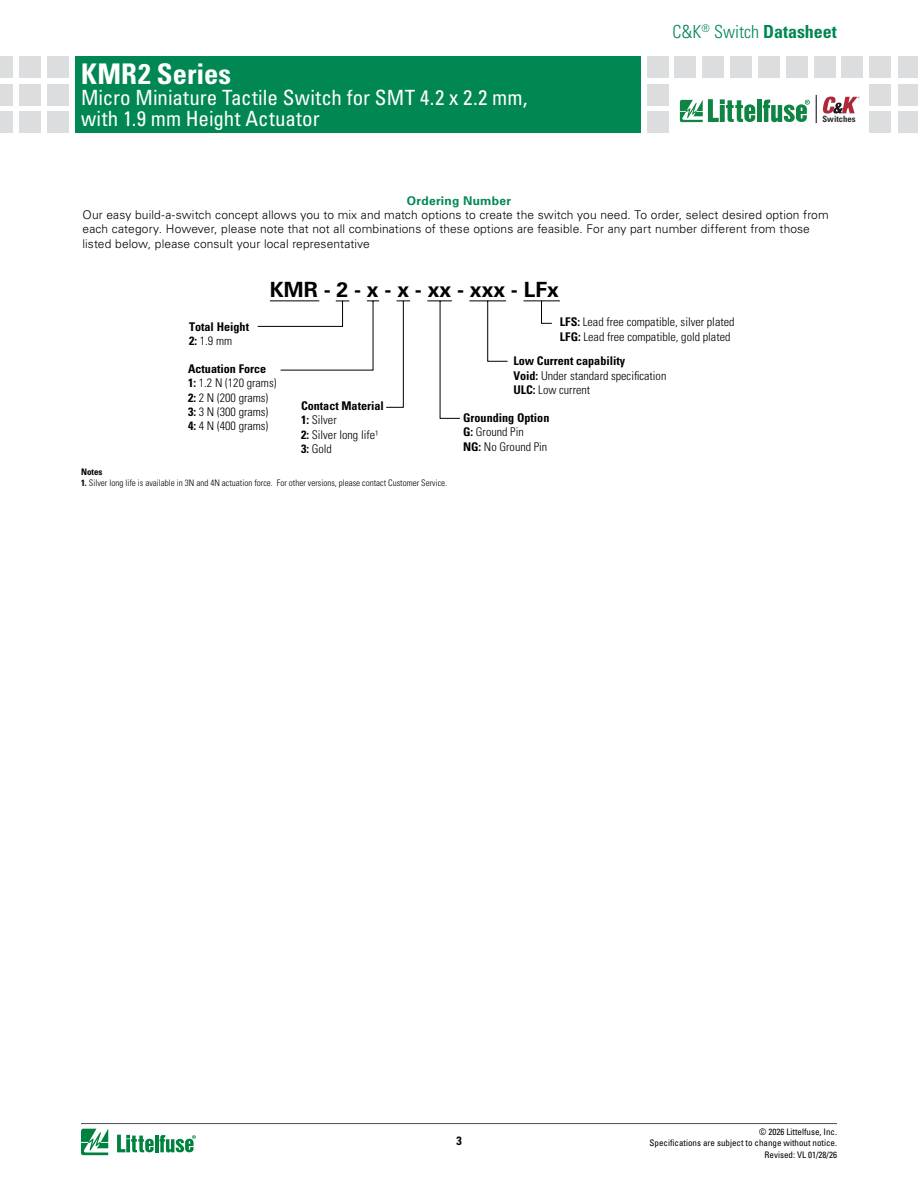
<style>
.page{position:relative;width:918px;height:1188px;background:#fff}
.page>*{position:absolute;margin:0;border:0;box-sizing:border-box;transform-origin:0 0}
.t1{font:700 condensed 28.5px "Univers LT Std";letter-spacing:.005em;color:#fff}
.t2{font:condensed 21px/21px "Univers LT Std";color:#fff}
.t3{font:700 21px "Univers LT Std";color:#000}
.t4{font:300 condensed 18px "Univers LT Std";color:#008752}
.t5{font:300 12px/14.4px "Univers LT Std";letter-spacing:.01em;color:#000}
.t6{font:300 condensed 12px/14.4px "Univers LT Std";color:#000}
.t7{font:700 condensed 12px/14.4px "Univers LT Std";color:#000}
.t8{font:700 12px "Univers LT Std";letter-spacing:.025em;color:#008752}
.t9{font:300 condensed 9px "Univers LT Std";color:#000}
.t10{font:condensed 9px/10.8px "Univers LT Std";color:#000;text-align:right}
.t11{font:700 condensed 9px "Univers LT Std";color:#000}
.t12{font:700 condensed 8.7px "Univers LT Std";color:#292c2f}
.s1{font-weight:700}
.s2{font-weight:300}
</style>
<div class="page">
<div style="left:870px;top:56px;width:21px;height:21px;background:#dcddde"></div>
<div style="left:870px;top:84px;width:21px;height:21px;background:#dcddde"></div>
<div style="left:870px;top:112px;width:21px;height:21px;background:#dcddde"></div>
<div style="left:647px;top:56px;width:21px;height:21px;background:#dcddde"></div>
<div style="left:647px;top:84px;width:21px;height:21px;background:#dcddde"></div>
<div style="left:647px;top:112px;width:21px;height:21px;background:#dcddde"></div>
<div style="left:675px;top:56px;width:21px;height:21px;background:#dcddde"></div>
<div style="left:703px;top:56px;width:21px;height:21px;background:#dcddde"></div>
<div style="left:730px;top:56px;width:22px;height:21px;background:#dcddde"></div>
<div style="left:786px;top:56px;width:21px;height:21px;background:#dcddde"></div>
<div style="left:758px;top:56px;width:22px;height:21px;background:#dcddde"></div>
<div style="left:814px;top:56px;width:21px;height:21px;background:#dcddde"></div>
<div style="left:842px;top:56px;width:21px;height:21px;background:#dcddde"></div>
<div style="left:898px;top:56px;width:20px;height:21px;background:#dcddde"></div>
<div style="left:898px;top:84px;width:20px;height:21px;background:#dcddde"></div>
<div style="left:898px;top:112px;width:20px;height:21px;background:#dcddde"></div>
<svg style="left:816px;top:95px;width:1px;height:28px"></svg>
<svg style="left:823px;top:97px;width:36px;height:17px"></svg>
<hr style="left:757px;top:100px;width:4px;height:22px;background:#0f8444">
<svg style="left:763px;top:100px;width:47px;height:22px"></svg>
<svg style="left:680px;top:99px;width:75px;height:23px"></svg>
<hr style="left:81px;top:1123px;width:756px;height:1px;background:#4d4d4f">
<svg style="left:81px;top:1129px;width:27px;height:26px"></svg>
<hr style="left:155px;top:1135px;width:3px;height:17px;background:#00823f">
<svg style="left:160px;top:1135px;width:36px;height:18px"></svg>
<svg style="left:117px;top:1135px;width:37px;height:17px"></svg>
<div style="left:75px;top:56px;width:565px;height:77px;background:#008752"></div>
<div style="left:47px;top:56px;width:21px;height:21px;background:#dcddde"></div>
<div style="left:47px;top:84px;width:21px;height:21px;background:#dcddde"></div>
<div style="left:47px;top:112px;width:21px;height:21px;background:#dcddde"></div>
<div style="left:19px;top:56px;width:21px;height:21px;background:#dcddde"></div>
<div style="left:19px;top:84px;width:21px;height:21px;background:#dcddde"></div>
<div style="left:19px;top:112px;width:21px;height:21px;background:#dcddde"></div>
<div style="left:0;top:56px;width:13px;height:21px;background:#dcddde"></div>
<div style="left:0;top:84px;width:13px;height:21px;background:#dcddde"></div>
<div style="left:0;top:112px;width:13px;height:21px;background:#dcddde"></div>
<svg style="left:257px;top:300px;width:303px;height:119px"></svg>
<h1 class="t1" style="left:81px;top:56px;width:152px">KMR2 Series</h1>
<h2 class="t2" style="left:81px;top:87px;width:448px">Micro Miniature Tactile Switch for SMT 4.2 x 2.2 mm, with 1.9 mm Height Actuator</h2>
<h3 class="t4" style="left:673px;top:21px;width:166px">C&amp;K<sup>®</sup> Switch <span class="s1">Datasheet</span></h3>
<p class="t12" style="left:822px;top:114px;width:35px">Switches</p>
<p class="t8" style="left:407px;top:193px;width:106px">Ordering Number</p>
<p class="t5" style="left:83px;top:208px;width:748px">Our easy build-a-switch concept allows you to mix and match options to create the switch you need. To order, select desired option from each category. However, please note that not all combinations of these options are feasible. For any part number different from those listed below, please consult your local representative</p>
<h2 class="t3" style="left:270px;top:278px;width:291px">KMR - 2 - x - x - xx - xxx - LFx</h2>
<p class="t7" style="left:189px;top:319px;width:62px">Total Height<br>2: <span class="s2">1.9 mm</span></p>
<p class="t6" style="left:188px;top:361px;width:90px"><span class="s1">Actuation Force<br>1:</span> 1.2 N (120 grams)<br><span class="s1">2:</span> 2 N (200 grams)<br><span class="s1">3:</span> 3 N (300 grams)<br><span class="s1">4:</span> 4 N (400 grams)</p>
<p class="t6" style="left:301px;top:398px;width:84px"><span class="s1">Contact Material<br>1:</span> Silver<br><span class="s1">2:</span> Silver long life¹<br><span class="s1">3:</span> Gold</p>
<p class="t11" style="left:81px;top:466px;width:23px">Notes</p>
<p class="t9" style="left:81px;top:477px;width:368px"><span class="s1">1.</span> Silver long life is available in 3N and 4N actuation force. For other versions, please contact Customer Service.</p>
<p class="t6" style="left:560px;top:315px;width:176px"><span class="s1">LFS:</span> Lead free compatible, silver plated<br><span class="s1">LFG:</span> Lead free compatible, gold plated</p>
<p class="t6" style="left:513px;top:354px;width:155px"><span class="s1">Low Current capability<br>Void:</span> Under standard specification<br><span class="s1">ULC:</span> Low current</p>
<p class="t7" style="left:463px;top:410px;width:88px">Grounding Option<br>G: <span class="s2">Ground Pin<br></span>NG: <span class="s2">No Ground Pin</span></p>
<p class="t7" style="left:456px;top:1133px;width:7px">3</p>
<p class="t10" style="left:650px;top:1126px;width:189px">© 2026 Littelfuse, Inc.<br>Specifications are subject to change without notice.</p>
<p class="t10" style="left:765px;top:1149px;width:74px">Revised: VL 01/28/26</p>
</div>
